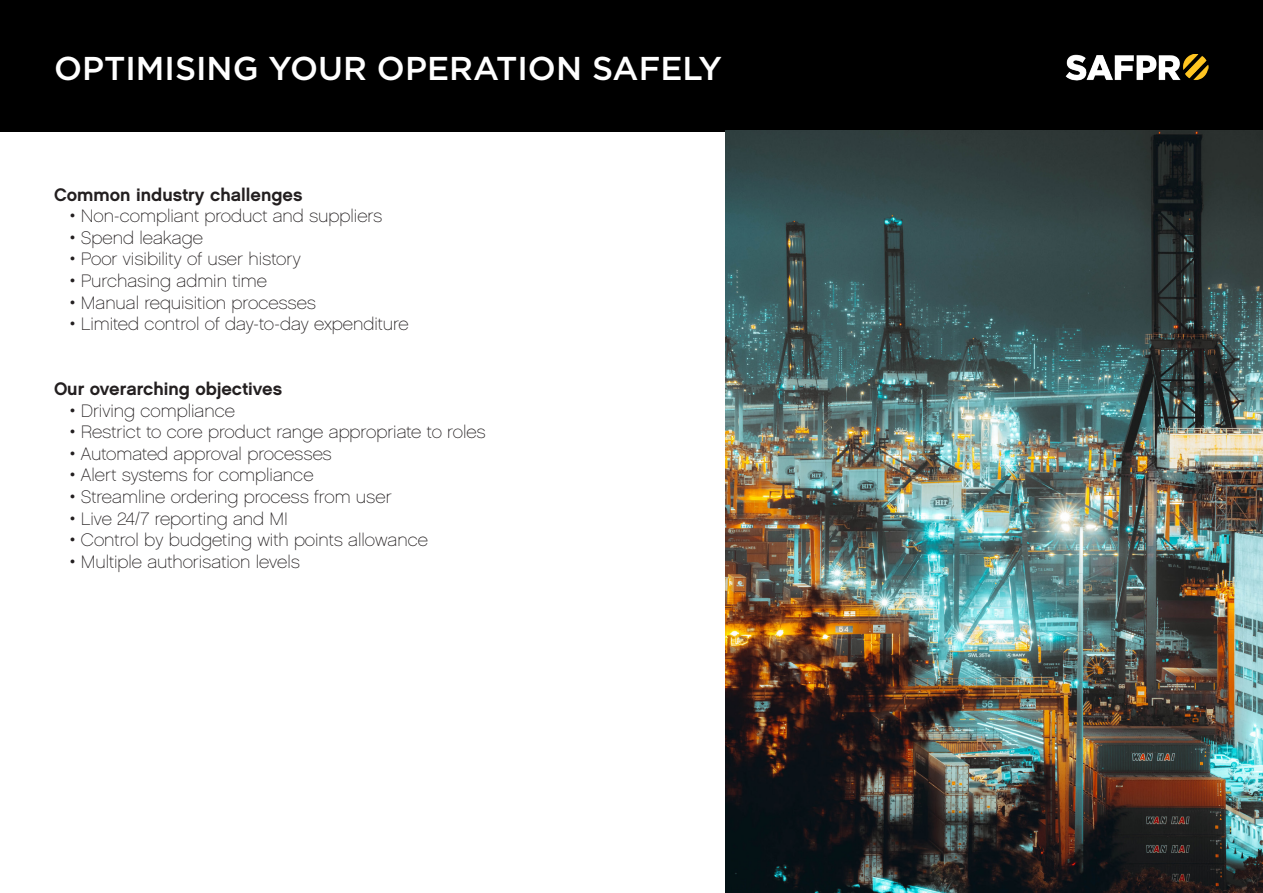
<style>
.page{position:relative;width:1263px;height:893px;background:#fff}
.page>*{position:absolute;margin:0;border:0;box-sizing:border-box;transform-origin:0 0}
.t1{font:500 33px "Gotham";color:#fff}
.t2{font:18px "Chalet Paris Nineteen Sixty";color:#231f20}
.t3{font:18px "Chalet New York Nineteen Sixty";color:#231f20}
</style>
<div class="page">
<div style="left:0;top:0;width:1263px;height:132px;background:#000"></div>
<img style="left:725px;top:131px;width:538px;height:762px">
<img style="left:1065px;top:55px;width:144px;height:26px">
<p class="t1" style="left:54px;top:47px;width:670px">OPTIMISING YOUR OPERATION SAFELY</p>
<p class="t3" style="left:54px;top:183px;width:250px">Common industry challenges</p>
<p class="t2" style="left:70px;top:206px;width:314px">• Non-compliant product and suppliers</p>
<p class="t2" style="left:70px;top:227px;width:135px">• Spend leakage</p>
<p class="t2" style="left:70px;top:249px;width:232px">• Poor visibility of user history</p>
<p class="t2" style="left:70px;top:270px;width:199px">• Purchasing admin time</p>
<p class="t2" style="left:70px;top:292px;width:248px">• Manual requisition processes</p>
<p class="t2" style="left:70px;top:314px;width:340px">• Limited control of day-to-day expenditure</p>
<p class="t3" style="left:54px;top:377px;width:230px">Our overarching objectives</p>
<p class="t2" style="left:70px;top:400px;width:167px">• Driving compliance</p>
<p class="t2" style="left:70px;top:422px;width:417px">• Restrict to core product range appropriate to roles</p>
<p class="t2" style="left:70px;top:443px;width:263px">• Automated approval processes</p>
<p class="t2" style="left:70px;top:465px;width:245px">• Alert systems for compliance</p>
<p class="t2" style="left:70px;top:486px;width:323px">• Streamline ordering process from user</p>
<p class="t2" style="left:70px;top:508px;width:220px">• Live 24/7 reporting and MI</p>
<p class="t2" style="left:70px;top:530px;width:360px">• Control by budgeting with points allowance</p>
<p class="t2" style="left:70px;top:551px;width:232px">• Multiple authorisation levels</p>
</div>
